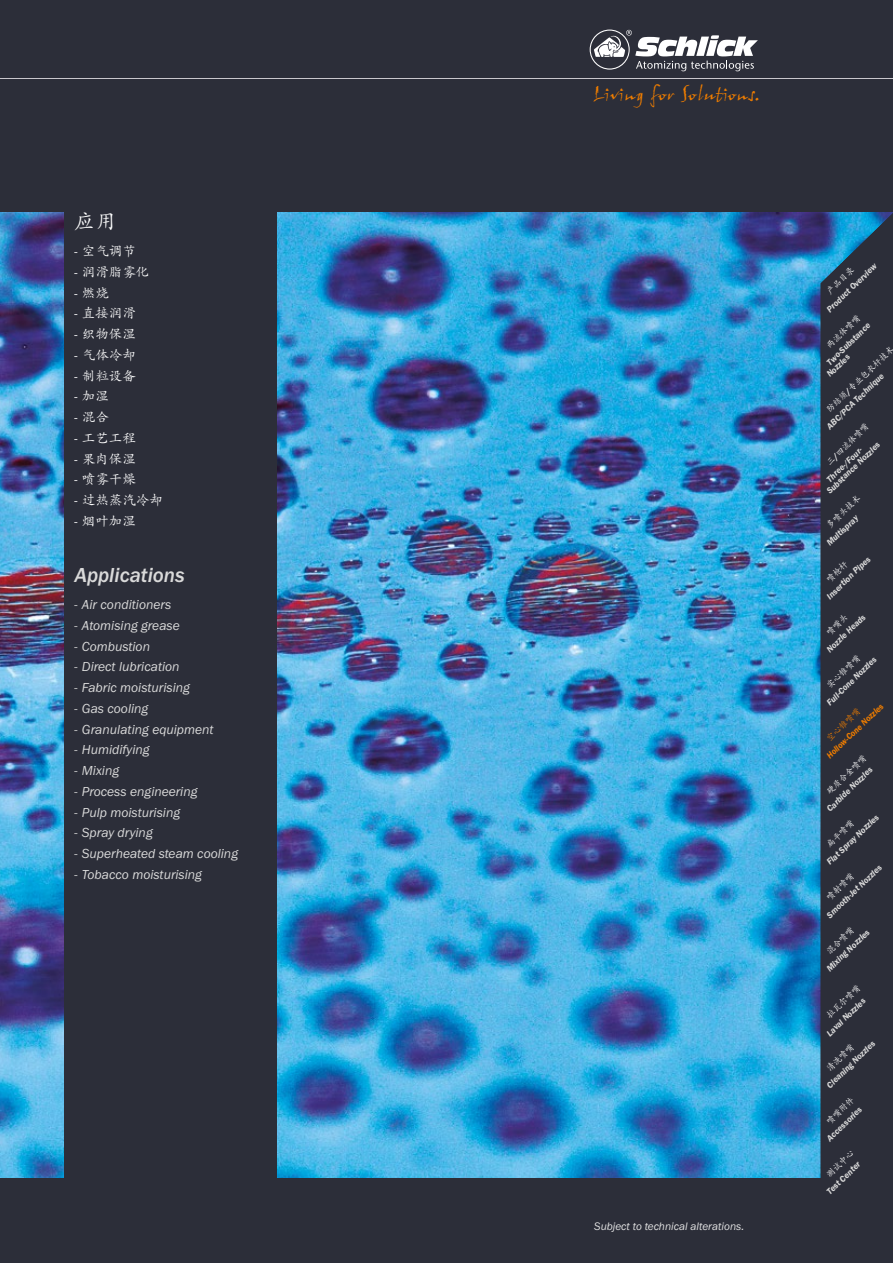
<style>
.page{position:relative;width:893px;height:1263px;background:#2c2e39}
.page>*{position:absolute;margin:0;border:0;box-sizing:border-box;transform-origin:0 0}
.t1{font:italic 500 21px "Franklin Gothic Itc T";color:#dadada}
.t2{font:21px "Adobe Kaiti Std";color:#fff}
.t3{font:19.5px "John Handy Plain";color:#ef7d00}
.t4{font:italic 13.5px "Franklin Gothic Itc T";color:#dadada}
.t5{font:13.5px "Adobe Kaiti Std";color:#fff}
.t6{font:italic 11.25px "Franklin Gothic Itc T";color:#e3e3e3}
.t7{font:italic 600 9px "Franklin Gothic Itc T";color:#dadada;scale:.96 1}
.t8{font:9px "Adobe Kaiti Std";color:#fff;scale:.96 1}
.t9{font:italic 600 9px "Franklin Gothic Itc T";color:#ef7d00;scale:.93 1}
.t10{font:italic 600 9px "Franklin Gothic Itc T";color:#dadada;scale:.95 1}
.t11{font:italic 600 9px "Franklin Gothic Itc T";color:#dadada}
.t12{font:italic 600 9px "Franklin Gothic Itc T";color:#dcdcdc;scale:.96 1}
.t13{font:9px "Adobe Kaiti Std";color:#fff;scale:.95 1}
.t14{font:9px "Adobe Kaiti Std";color:#fff;scale:.93 1}
.t15{font:9px "Adobe Kaiti Std";color:#ef7d00;scale:.96 1}
.s1{font-family:"Franklin Gothic Itc T"}
.s2{font-family:"Franklin Gothic Itc T";font-weight:600}
</style>
<div class="page">
<img style="left:0;top:213px;width:821px;height:965px">
<div style="left:64px;top:191px;width:212px;height:1000px;background:#2c2e39"></div>
<hr style="left:0;top:78px;width:893px;height:1px;background:#c9c7cc">
<svg style="left:590px;top:30px;width:168px;height:41px"></svg>
<svg style="left:821px;top:212px;width:72px;height:71px"></svg>
<p class="t2" style="left:74px;top:208px;width:43px">应用</p>
<p class="t5" style="left:74px;top:243px;width:63px"><span class="s1">-</span> 空气调节</p>
<p class="t5" style="left:74px;top:264px;width:76px"><span class="s1">-</span> 润滑脂雾化</p>
<p class="t5" style="left:74px;top:284px;width:36px"><span class="s1">-</span> 燃烧</p>
<p class="t5" style="left:74px;top:305px;width:63px"><span class="s1">-</span> 直接润滑</p>
<p class="t5" style="left:74px;top:326px;width:63px"><span class="s1">-</span> 织物保湿</p>
<p class="t5" style="left:74px;top:347px;width:63px"><span class="s1">-</span> 气体冷却</p>
<p class="t5" style="left:74px;top:367px;width:63px"><span class="s1">-</span> 制粒设备</p>
<p class="t5" style="left:74px;top:388px;width:36px"><span class="s1">-</span> 加湿</p>
<p class="t5" style="left:74px;top:409px;width:36px"><span class="s1">-</span> 混合</p>
<p class="t5" style="left:74px;top:430px;width:63px"><span class="s1">-</span> 工艺工程</p>
<p class="t5" style="left:74px;top:450px;width:63px"><span class="s1">-</span> 果肉保湿</p>
<p class="t5" style="left:74px;top:471px;width:63px"><span class="s1">-</span> 喷雾干燥</p>
<p class="t5" style="left:74px;top:492px;width:90px"><span class="s1">-</span> 过热蒸汽冷却</p>
<p class="t5" style="left:74px;top:513px;width:63px"><span class="s1">-</span> 烟叶加湿</p>
<p class="t1" style="left:74px;top:563px;width:112px">Applications</p>
<p class="t4" style="left:74px;top:597px;width:98px">- Air conditioners</p>
<p class="t4" style="left:74px;top:617px;width:107px">- Atomising grease</p>
<p class="t4" style="left:74px;top:638px;width:77px">- Combustion</p>
<p class="t4" style="left:74px;top:659px;width:107px">- Direct lubrication</p>
<p class="t4" style="left:74px;top:680px;width:117px">- Fabric moisturising</p>
<p class="t4" style="left:74px;top:700px;width:75px">- Gas cooling</p>
<p class="t4" style="left:74px;top:721px;width:141px">- Granulating equipment</p>
<p class="t4" style="left:74px;top:742px;width:77px">- Humidifying</p>
<p class="t4" style="left:74px;top:763px;width:46px">- Mixing</p>
<p class="t4" style="left:74px;top:783px;width:125px">- Process engineering</p>
<p class="t4" style="left:74px;top:804px;width:107px">- Pulp moisturising</p>
<p class="t4" style="left:74px;top:825px;width:80px">- Spray drying</p>
<p class="t4" style="left:74px;top:846px;width:165px">- Superheated steam cooling</p>
<p class="t4" style="left:74px;top:866px;width:129px">- Tobacco moisturising</p>
<h2 class="t3" style="left:593px;top:82px;width:171px">Living for Solutions.</h2>
<p class="t6" style="left:594px;top:1220px;width:151px">Subject to technical alterations.</p>
<p class="t7" style="left:824px;top:307px;width:70px;rotate:-44deg">Product Overview</p>
<p class="t8" style="left:824px;top:289px;width:37px;rotate:-44deg">产品目录</p>
<p class="t7" style="left:824px;top:360px;width:61px;rotate:-44deg">Two-Substance</p>
<p class="t8" style="left:824px;top:342px;width:46px;rotate:-44deg">两流体喷嘴</p>
<p class="t13" style="left:824px;top:406px;width:96px;rotate:-44deg">防结须<span class="s2">/</span>专业包衣杆技术</p>
<p class="t14" style="left:824px;top:459px;width:60px;rotate:-44deg">三<span class="s2">/</span>四流体喷嘴</p>
<p class="t8" style="left:824px;top:523px;width:46px;rotate:-44deg">多喷头技术</p>
<p class="t7" style="left:824px;top:371px;width:31px;rotate:-44deg">Nozzles</p>
<p class="t10" style="left:824px;top:424px;width:81px;rotate:-44deg">ABC/PCA Technique</p>
<p class="t7" style="left:824px;top:477px;width:49px;rotate:-44deg">Three-/Four-</p>
<p class="t7" style="left:824px;top:540px;width:43px;rotate:-44deg">Multispray</p>
<p class="t11" style="left:824px;top:594px;width:59px;rotate:-44deg">Insertion Pipes</p>
<p class="t7" style="left:824px;top:647px;width:54px;rotate:-44deg">Nozzle Heads</p>
<p class="t7" style="left:824px;top:700px;width:70px;rotate:-44deg">Full-Cone Nozzles</p>
<p class="t7" style="left:824px;top:488px;width:75px;rotate:-44deg">Substance Nozzles</p>
<p class="t8" style="left:824px;top:682px;width:46px;rotate:-44deg">实心锥喷嘴</p>
<p class="t9" style="left:824px;top:753px;width:82px;rotate:-44deg">Hollow-Cone Nozzles</p>
<p class="t15" style="left:824px;top:736px;width:46px;rotate:-44deg">空心锥喷嘴</p>
<p class="t8" style="left:824px;top:789px;width:55px;rotate:-44deg">硬质合金喷嘴</p>
<p class="t7" style="left:824px;top:806px;width:64px;rotate:-44deg">Carbide Nozzles</p>
<p class="t7" style="left:824px;top:859px;width:73px;rotate:-44deg">Flat Spray Nozzles</p>
<p class="t8" style="left:824px;top:842px;width:37px;rotate:-44deg">扁平喷嘴</p>
<p class="t7" style="left:824px;top:913px;width:77px;rotate:-44deg">Smooth-Jet Nozzles</p>
<p class="t8" style="left:824px;top:895px;width:37px;rotate:-44deg">喷射喷嘴</p>
<p class="t8" style="left:824px;top:948px;width:37px;rotate:-44deg">混合喷嘴</p>
<p class="t12" style="left:824px;top:966px;width:60px;rotate:-44deg">Mixing Nozzles</p>
<p class="t7" style="left:824px;top:1030px;width:54px;rotate:-44deg">Laval Nozzles</p>
<p class="t7" style="left:824px;top:1083px;width:68px;rotate:-44deg">Cleaning Nozzles</p>
<p class="t7" style="left:824px;top:1136px;width:48px;rotate:-44deg">Accessories</p>
<p class="t7" style="left:824px;top:1189px;width:46px;rotate:-44deg">Test Center</p>
<p class="t8" style="left:824px;top:1013px;width:46px;rotate:-44deg">拉瓦尔喷嘴</p>
<p class="t8" style="left:824px;top:1065px;width:37px;rotate:-44deg">清洗喷嘴</p>
<p class="t8" style="left:824px;top:1118px;width:37px;rotate:-44deg">喷嘴附件</p>
<p class="t8" style="left:824px;top:1171px;width:37px;rotate:-44deg">测试中心</p>
</div>
